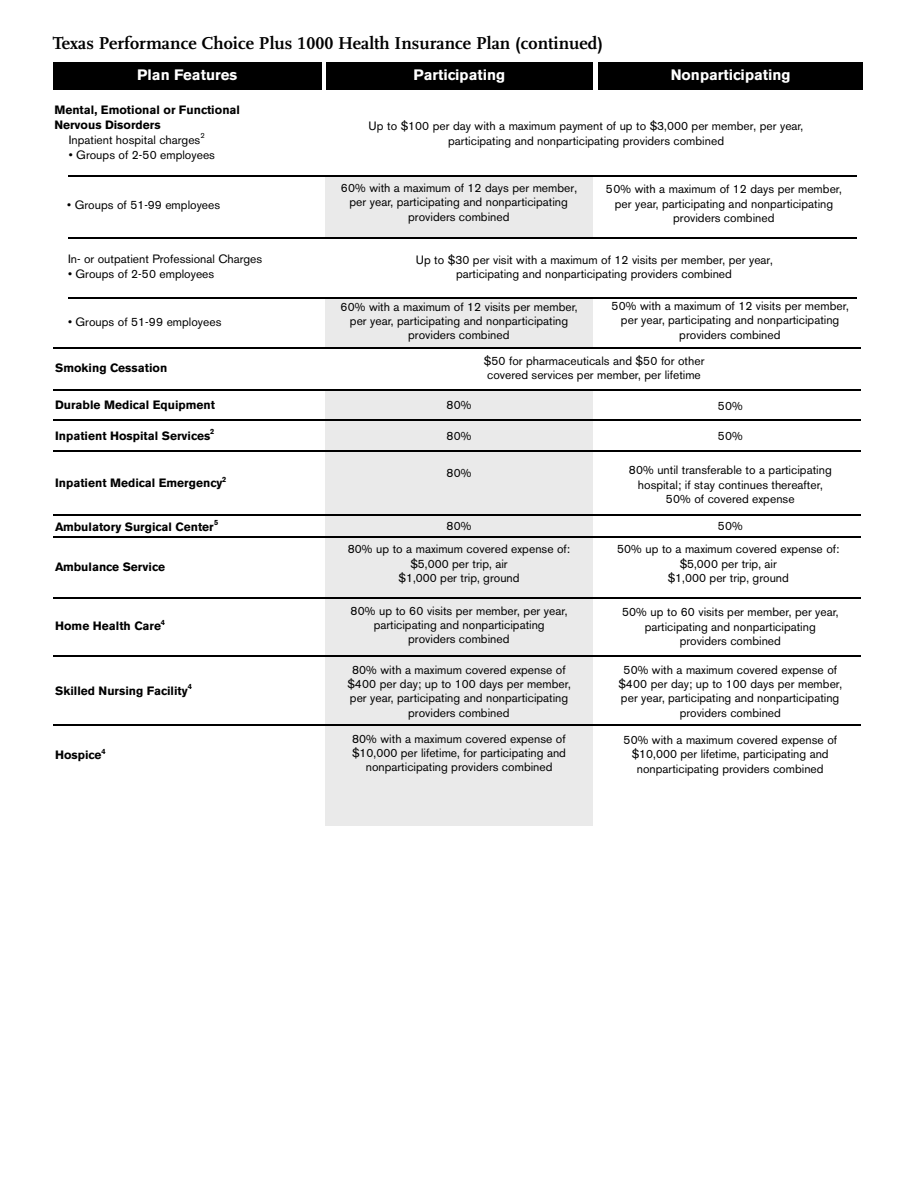
<style>
.page{position:relative;width:918px;height:1188px;background:#fff}
.page>*{position:absolute;margin:0;border:0;box-sizing:border-box;transform-origin:0 0}
.t1{font:700 18px "Scala LF";color:#000}
.t2{font:700 15px "Akzidenz Grotesk BE";color:#fff}
.t3{font:12px/14.4px "Akzidenz Grotesk BE";color:#000;text-align:center}
.t4{font:700 12px/14.7px "Akzidenz Grotesk BE";color:#000}
.t5{font:700 7.5px "Akzidenz Grotesk BE";color:#000}
.t6{font:7.5px "Akzidenz Grotesk BE";color:#000}
</style>
<div class="page">
<div style="left:325px;top:390px;width:268px;height:436px;background:#eaeaea"></div>
<div style="left:325px;top:298px;width:268px;height:50px;background:#eaeaea"></div>
<div style="left:325px;top:176px;width:268px;height:62px;background:#eaeaea"></div>
<div style="left:53px;top:62px;width:268px;height:28px;background:#000"></div>
<div style="left:326px;top:62px;width:267px;height:28px;background:#000"></div>
<div style="left:598px;top:62px;width:265px;height:28px;background:#000"></div>
<hr style="left:54px;top:347px;width:807px;height:2px;background:#000">
<hr style="left:54px;top:389px;width:807px;height:2px;background:#000">
<hr style="left:54px;top:420px;width:807px;height:1px;background:#000">
<hr style="left:54px;top:451px;width:807px;height:1px;background:#000">
<hr style="left:54px;top:514px;width:807px;height:2px;background:#000">
<hr style="left:54px;top:537px;width:807px;height:1px;background:#000">
<hr style="left:54px;top:597px;width:807px;height:1px;background:#000">
<hr style="left:54px;top:724px;width:807px;height:1px;background:#000">
<hr style="left:54px;top:655px;width:807px;height:2px;background:#000">
<hr style="left:68px;top:297px;width:789px;height:2px;background:#000">
<hr style="left:68px;top:238px;width:789px;height:1px;background:#000">
<hr style="left:68px;top:175px;width:789px;height:2px;background:#000">
<h1 class="t1" style="left:53px;top:36px;width:551px">Texas Performance Choice Plus 1000 Health Insurance Plan (continued)</h1>
<p class="t2" style="left:137px;top:69px;width:102px">Plan Features</p>
<p class="t2" style="left:414px;top:69px;width:93px">Participating</p>
<p class="t2" style="left:671px;top:69px;width:121px">Nonparticipating</p>
<p class="t4" style="left:54px;top:103px;width:187px">Mental, Emotional or Functional<br>Nervous Disorders</p>
<p class="t3" style="left:69px;top:134px;width:133px">Inpatient hospital charges</p>
<p class="t6" style="left:201px;top:133px;width:6px">2</p>
<p class="t3" style="left:69px;top:149px;width:148px">• Groups of 2-50 employees</p>
<p class="t3" style="left:67px;top:199px;width:154px">• Groups of 51-99 employees</p>
<p class="t3" style="left:68px;top:253px;width:196px">In- or outpatient Professional Charges</p>
<p class="t3" style="left:68px;top:268px;width:148px">• Groups of 2-50 employees</p>
<p class="t3" style="left:68px;top:316px;width:155px">• Groups of 51-99 employees</p>
<p class="t4" style="left:55px;top:362px;width:114px">Smoking Cessation</p>
<p class="t4" style="left:55px;top:399px;width:162px">Durable Medical Equipment</p>
<p class="t4" style="left:55px;top:429px;width:157px">Inpatient Hospital Services</p>
<p class="t5" style="left:210px;top:429px;width:6px">2</p>
<p class="t4" style="left:55px;top:477px;width:169px">Inpatient Medical Emergency</p>
<p class="t5" style="left:222px;top:476px;width:6px">2</p>
<p class="t4" style="left:55px;top:520px;width:160px">Ambulatory Surgical Center</p>
<p class="t5" style="left:214px;top:520px;width:6px">5</p>
<p class="t4" style="left:55px;top:560px;width:111px">Ambulance Service</p>
<p class="t4" style="left:55px;top:620px;width:108px">Home Health Care</p>
<p class="t5" style="left:161px;top:620px;width:6px">4</p>
<p class="t4" style="left:55px;top:684px;width:134px">Skilled Nursing Facility</p>
<p class="t5" style="left:188px;top:684px;width:6px">4</p>
<p class="t4" style="left:55px;top:749px;width:48px">Hospice</p>
<p class="t5" style="left:102px;top:749px;width:6px">4</p>
<p class="t3" style="left:369px;top:120px;width:436px">Up to $100 per day with a maximum payment of up to $3,000 per member, per year, participating and nonparticipating providers combined</p>
<p class="t3" style="left:341px;top:182px;width:238px">60% with a maximum of 12 days per member, per year, participating and nonparticipating providers combined</p>
<p class="t3" style="left:606px;top:183px;width:238px">50% with a maximum of 12 days per member, per year, participating and nonparticipating providers combined</p>
<p class="t3" style="left:416px;top:254px;width:358px">Up to $30 per visit with a maximum of 12 visits per member, per year, participating and nonparticipating providers combined</p>
<p class="t3" style="left:341px;top:301px;width:239px">60% with a maximum of 12 visits per member, per year, participating and nonparticipating providers combined</p>
<p class="t3" style="left:612px;top:300px;width:239px">50% with a maximum of 12 visits per member, per year, participating and nonparticipating providers combined</p>
<p class="t3" style="left:484px;top:355px;width:222px;text-align:left">$50 for pharmaceuticals and $50 for other covered services per member, per lifetime</p>
<p class="t3" style="left:446px;top:399px;width:27px">80%</p>
<p class="t3" style="left:446px;top:430px;width:27px">80%</p>
<p class="t3" style="left:446px;top:467px;width:27px">80%</p>
<p class="t3" style="left:348px;top:515px;width:224px;line-height:23.4px">80%<br>80% up to a maximum covered expense of:</p>
<p class="t3" style="left:399px;top:558px;width:123px">$5,000 per trip, air $1,000 per trip, ground</p>
<p class="t3" style="left:351px;top:604px;width:218px">80% up to 60 visits per member, per year, participating and nonparticipating providers combined</p>
<p class="t3" style="left:347px;top:663px;width:225px">80% with a maximum covered expense of $400 per day; up to 100 days per member, per year, participating and nonparticipating providers combined</p>
<p class="t3" style="left:352px;top:733px;width:215px">80% with a maximum covered expense of $10,000 per lifetime, for participating and nonparticipating providers combined</p>
<p class="t3" style="left:718px;top:400px;width:26px">50%</p>
<p class="t3" style="left:718px;top:430px;width:26px">50%</p>
<p class="t3" style="left:629px;top:464px;width:204px">80% until transferable to a participating hospital; if stay continues thereafter,<br>50% of covered expense</p>
<p class="t3" style="left:617px;top:515px;width:224px;line-height:23.7px">50%<br>50% up to a maximum covered expense of:</p>
<p class="t3" style="left:668px;top:558px;width:123px">$5,000 per trip, air $1,000 per trip, ground</p>
<p class="t3" style="left:622px;top:606px;width:218px">50% up to 60 visits per member, per year, participating and nonparticipating providers combined</p>
<p class="t3" style="left:618px;top:663px;width:225px">50% with a maximum covered expense of $400 per day; up to 100 days per member, per year, participating and nonparticipating providers combined</p>
<p class="t3" style="left:624px;top:734px;width:215px">50% with a maximum covered expense of $10,000 per lifetime, participating and nonparticipating providers combined</p>
</div>
